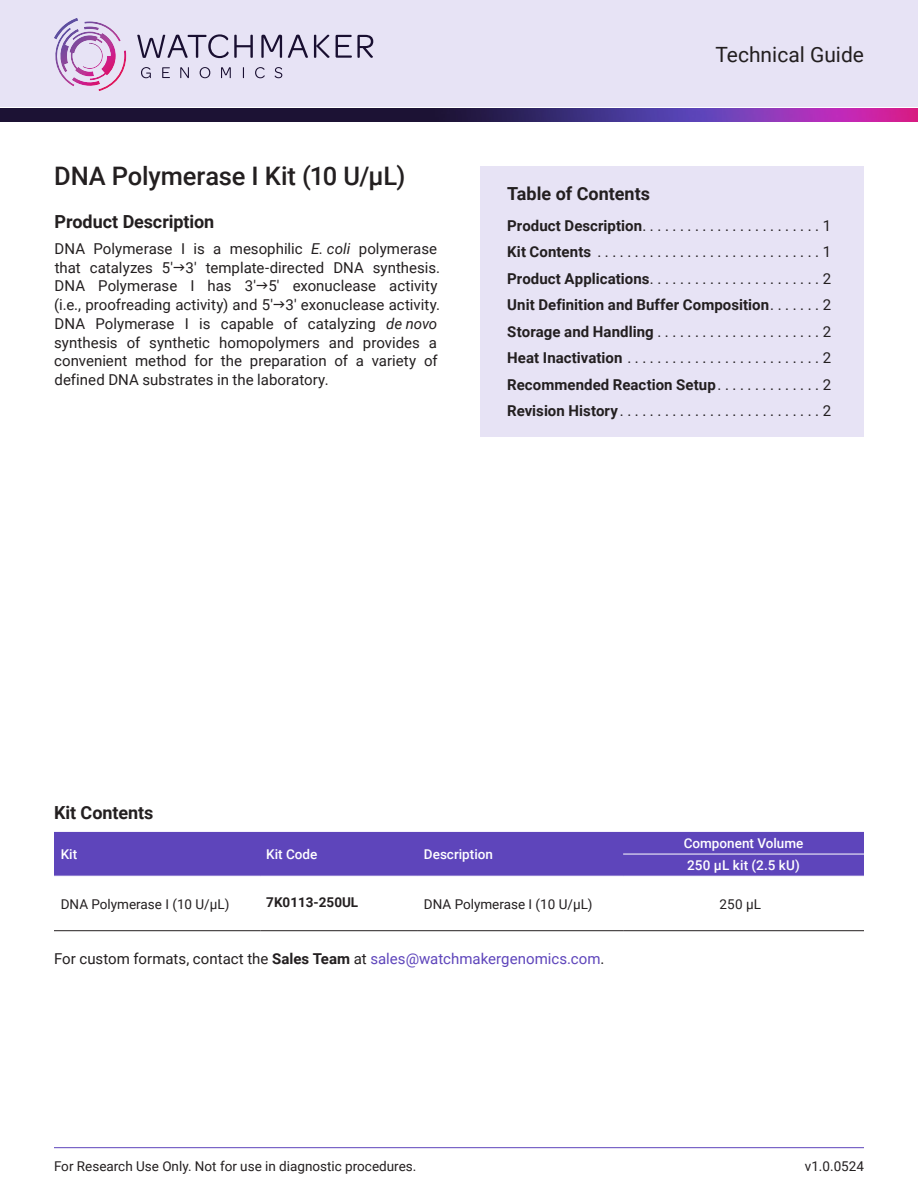
<style>
.page{position:relative;width:918px;height:1188px;background:#fff}
.page>*{position:absolute;margin:0;border:0;box-sizing:border-box;transform-origin:0 0}
.t1{font:500 25.5px "Roboto";letter-spacing:-.005em;color:#231f20}
.t2{font:21px "Roboto";color:#231f20}
.t3{font:700 18px "Roboto";color:#231f20}
.t4{font:15px/18.8px "Roboto";color:#231f20}
.t5{font:13.5px "Roboto";color:#231f20}
.t6{font:500 13.5px/22.2px "Roboto";color:#fff}
.t7{font:700 13.5px "Roboto";color:#231f20}
.s1{font-style:italic}
.s2{font-weight:700}
.s3{color:#5e45bb}
</style>
<div class="page">
<div style="left:0;top:0;width:918px;height:107px;background:#e7e3f5"></div>
<img style="left:0;top:108px;width:918px;height:14px">
<svg style="left:141px;top:67px;width:10px;height:11px"></svg>
<svg style="left:162px;top:67px;width:8px;height:11px"></svg>
<svg style="left:180px;top:67px;width:9px;height:11px"></svg>
<svg style="left:200px;top:67px;width:10px;height:11px"></svg>
<svg style="left:221px;top:67px;width:10px;height:11px"></svg>
<svg style="left:255px;top:67px;width:10px;height:11px"></svg>
<svg style="left:275px;top:67px;width:7px;height:11px"></svg>
<svg style="left:137px;top:34px;width:116px;height:24px"></svg>
<svg style="left:261px;top:35px;width:21px;height:23px"></svg>
<svg style="left:288px;top:35px;width:20px;height:23px"></svg>
<svg style="left:314px;top:35px;width:16px;height:23px"></svg>
<svg style="left:336px;top:35px;width:37px;height:23px"></svg>
<svg style="left:54px;top:18px;width:72px;height:73px"></svg>
<hr style="left:54px;top:1147px;width:810px;height:1px;background:#5e45bb">
<div style="left:480px;top:166px;width:384px;height:270px;background:#e7e3f5"></div>
<div style="left:54px;top:832px;width:810px;height:44px;background:#5e45bb"></div>
<hr style="left:418px;top:930px;width:205px;height:1px;background:#231f20">
<hr style="left:260px;top:930px;width:158px;height:1px;background:#231f20">
<hr style="left:54px;top:930px;width:206px;height:1px;background:#231f20">
<hr style="left:623px;top:854px;width:241px;height:1px;background:#fff">
<hr style="left:623px;top:930px;width:241px;height:1px;background:#231f20">
<h1 class="t1" style="left:54px;top:165px;width:353px">DNA Polymerase I Kit (10 U/µL)</h1>
<p class="t3" style="left:55px;top:215px;width:161px">Product Description</p>
<p class="t4" style="left:54px;top:240px;width:388px">DNA Polymerase I is a mesophilic <span class="s1">E. coli</span> polymerase that catalyzes 5' 3' template-directed DNA synthesis.<br>DNA Polymerase I has 3' 5' exonuclease activity (i.e., proofreading activity) and 5' 3' exonuclease activity.<br>DNA Polymerase I is capable of catalyzing <span class="s1">de novo </span>synthesis of synthetic homopolymers and provides a convenient method for the preparation of a variety of defined DNA substrates in the laboratory.</p>
<h2 class="t2" style="left:715px;top:46px;width:150px">Technical Guide</h2>
<p class="t3" style="left:507px;top:186px;width:144px">Table of Contents</p>
<p class="t4" style="left:507px;top:213px;width:326px;line-height:26.5px;text-align:justify"><span class="s2">Product Description</span> ........................1<br><span class="s2">Kit Contents</span> ..............................1<br><span class="s2">Product Applications</span> .......................2<br><span class="s2">Unit Definition and Buffer Composition</span> . . . . . . . 2<br><span class="s2">Storage and Handling</span> ......................2<br><span class="s2">Heat Inactivation</span> ..........................2<br><span class="s2">Recommended Reaction Setup</span> . . . . . . . . . . . . . . 2<br><span class="s2">Revision History</span> ...........................2</p>
<p class="t3" style="left:54px;top:805px;width:101px">Kit Contents</p>
<p class="t6" style="left:61px;top:844px;width:18px">Kit</p>
<p class="t6" style="left:266px;top:844px;width:53px">Kit Code</p>
<p class="t6" style="left:424px;top:844px;width:71px">Description</p>
<p class="t6" style="left:684px;top:833px;width:121px">Component Volume<br>250 µL kit (2.5 kU)</p>
<p class="t5" style="left:61px;top:898px;width:170px">DNA Polymerase I (10 U/µL)</p>
<p class="t7" style="left:266px;top:897px;width:94px">7K0113-250UL</p>
<p class="t5" style="left:424px;top:898px;width:170px">DNA Polymerase I (10 U/µL)</p>
<p class="t5" style="left:720px;top:898px;width:43px">250 µL</p>
<p class="t4" style="left:54px;top:950px;width:552px">For custom formats, contact the <span class="s2">Sales Team</span> at <span class="s3">sales@watchmakergenomics.com</span>.</p>
<p class="t5" style="left:54px;top:1160px;width:364px">For Research Use Only. Not for use in diagnostic procedures.</p>
<p class="t5" style="left:805px;top:1160px;width:61px">v1.0.0524</p>
</div>
